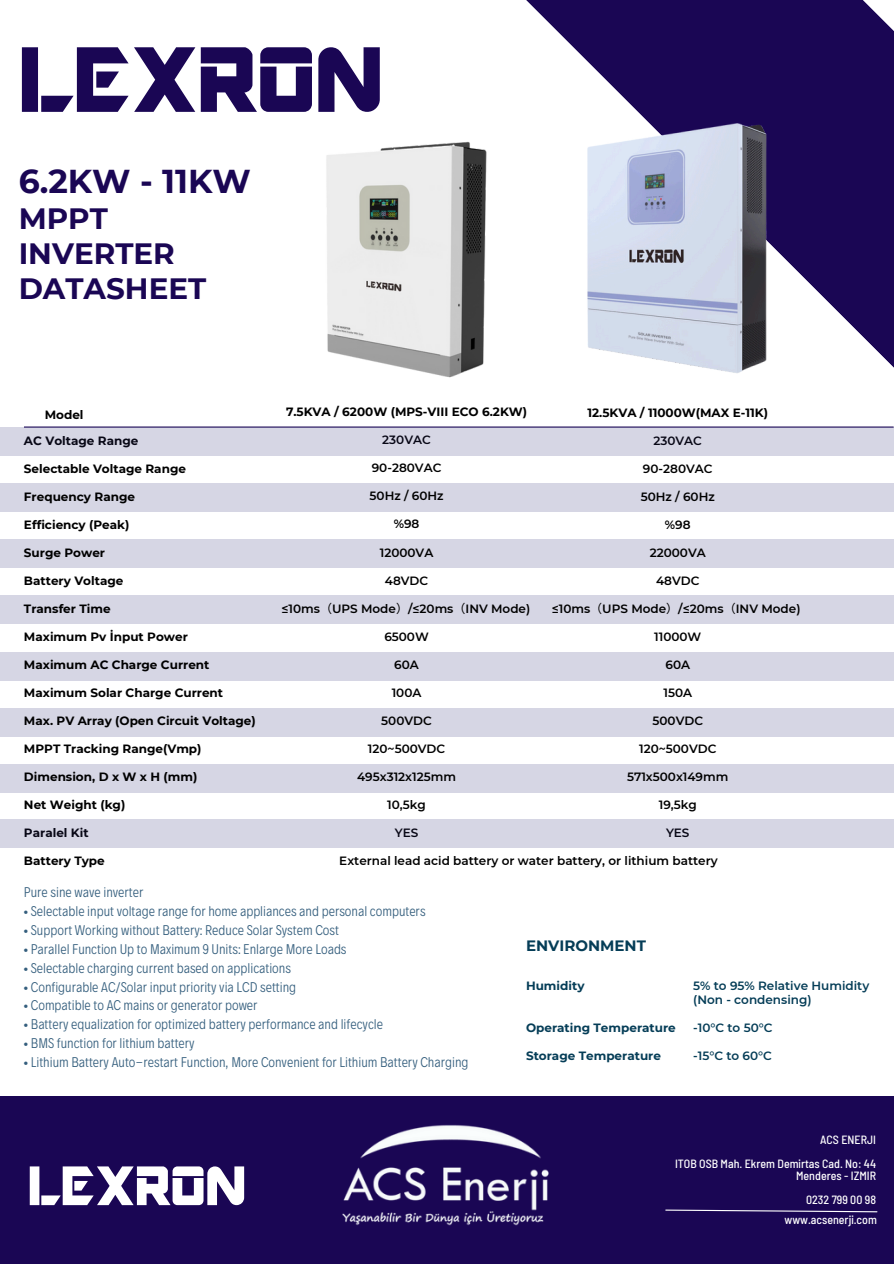
<style>
.page{position:relative;width:894px;height:1264px;background:#fff}
.page>*{position:absolute;margin:0;border:0;box-sizing:border-box;transform-origin:0 0}
.t1{font:102.45px "ARDESTINE";color:#1a0654}
.t2{font:61.35px "ARDESTINE";color:#fff}
.t3{font:700 33px "Montserrat";color:#1a0654}
.t4{font:700 29.4px/34.8px "Montserrat";color:#1a0654}
.t5{font:700 15px "Montserrat";color:#053d57}
.t6{font:300 14.25px "Decalotype";color:#345e7d}
.t7{font:700 12px "Montserrat";color:#000}
.t8{font:600 12px "Montserrat";color:#000}
.t9{font:500 semi-condensed 12px "Barlow";color:#fff}
.t10{font:600 12px "Montserrat";color:#053d57}
.t11{font:700 12px "Montserrat";color:#053d57}
.s1{font-family:"Noto Sans CJ Ksc";font-weight:400}
</style>
<div class="page">
<div style="left:0;top:483px;width:893px;height:28px;background:#d6d6e4"></div>
<svg style="left:344px;top:0;width:549px;height:681px"></svg>
<div style="left:0;top:1095px;width:893px;height:168px;background:#1a0654"></div>
<img style="left:342px;top:1125px;width:207px;height:101px">
<svg style="left:665px;top:1209px;width:212px;height:3px"></svg>
<div style="left:0;top:539px;width:893px;height:28px;background:#d6d6e4"></div>
<div style="left:0;top:596px;width:893px;height:28px;background:#d6d6e4"></div>
<div style="left:0;top:652px;width:893px;height:28px;background:#d6d6e4"></div>
<div style="left:0;top:708px;width:893px;height:28px;background:#d6d6e4"></div>
<div style="left:0;top:764px;width:893px;height:28px;background:#d6d6e4"></div>
<hr style="left:24px;top:426px;width:869px;height:1px;background:#1a0654">
<div style="left:0;top:427px;width:893px;height:28px;background:#d6d6e4"></div>
<div style="left:0;top:819px;width:893px;height:29px;background:#d6d6e4"></div>
<img style="left:577px;top:121px;width:204px;height:258px">
<img style="left:326px;top:134px;width:172px;height:248px">
<p class="t1" style="left:19px;top:21px;width:365px">LEXRON</p>
<p class="t3" style="left:19px;top:161px;width:233px">6.2KW - 11KW</p>
<p class="t4" style="left:19px;top:201px;width:91px">MPPT</p>
<p class="t4" style="left:19px;top:236px;width:189px">INVERTER<br>DATASHEET</p>
<p class="t7" style="left:45px;top:407px;width:40px">Model</p>
<h1 class="t7" style="left:24px;top:433px;width:116px">AC Voltage Range</h1>
<p class="t7" style="left:24px;top:461px;width:163px">Selectable Voltage Range</p>
<h3 class="t7" style="left:24px;top:489px;width:112px">Frequency Range</h3>
<p class="t7" style="left:24px;top:517px;width:107px">Efficiency (Peak)</p>
<h6 class="t7" style="left:24px;top:545px;width:83px">Surge Power</h6>
<h6 class="t7" style="left:24px;top:573px;width:101px">Battery Voltage</h6>
<h6 class="t7" style="left:24px;top:601px;width:88px">Transfer Time</h6>
<p class="t7" style="left:24px;top:629px;width:165px">Maximum Pv İnput Power</p>
<p class="t7" style="left:24px;top:657px;width:187px">Maximum AC Charge Current</p>
<h6 class="t7" style="left:24px;top:685px;width:201px">Maximum Solar Charge Current</h6>
<h6 class="t7" style="left:24px;top:713px;width:233px">Max. PV Array (Open Circuit Voltage)</h6>
<p class="t7" style="left:24px;top:741px;width:179px">MPPT Tracking Range(Vmp)</p>
<h6 class="t7" style="left:24px;top:769px;width:175px">Dimension, D x W x H (mm)</h6>
<h6 class="t7" style="left:24px;top:797px;width:103px">Net Weight (kg)</h6>
<h6 class="t7" style="left:24px;top:825px;width:66px">Paralel Kit</h6>
<h6 class="t7" style="left:24px;top:853px;width:82px">Battery Type</h6>
<h6 class="t7" style="left:286px;top:405px;width:242px">7.5KVA / 6200W (MPS-VIII ECO 6.2KW)</h6>
<p class="t8" style="left:382px;top:433px;width:50px">230VAC</p>
<p class="t8" style="left:371px;top:461px;width:71px">90-280VAC</p>
<h6 class="t8" style="left:369px;top:489px;width:75px">50Hz / 60Hz</h6>
<h6 class="t8" style="left:393px;top:517px;width:27px">%98</h6>
<h6 class="t8" style="left:379px;top:545px;width:55px">12000VA</h6>
<h6 class="t8" style="left:385px;top:573px;width:45px">48VDC</h6>
<p class="t8" style="left:281px;top:601px;width:250px">≤10ms<span class="s1">（</span>UPS Mode<span class="s1">）</span>/≤20ms<span class="s1">（</span>INV Mode)</p>
<p class="t8" style="left:384px;top:629px;width:46px">6500W</p>
<h6 class="t8" style="left:394px;top:657px;width:26px">60A</h6>
<h6 class="t8" style="left:391px;top:685px;width:31px">100A</h6>
<p class="t8" style="left:381px;top:713px;width:52px">500VDC</p>
<h6 class="t8" style="left:368px;top:741px;width:79px">120~500VDC</h6>
<h6 class="t8" style="left:357px;top:769px;width:100px">495x312x125mm</h6>
<h6 class="t8" style="left:387px;top:797px;width:40px">10,5kg</h6>
<h6 class="t8" style="left:394px;top:825px;width:25px">YES</h6>
<h6 class="t7" style="left:587px;top:405px;width:182px">12.5KVA / 11000W(MAX E-11K)</h6>
<p class="t8" style="left:653px;top:433px;width:50px">230VAC</p>
<p class="t8" style="left:642px;top:461px;width:71px">90-280VAC</p>
<h6 class="t8" style="left:640px;top:489px;width:75px">50Hz / 60Hz</h6>
<p class="t8" style="left:664px;top:517px;width:27px">%98</p>
<p class="t8" style="left:649px;top:545px;width:57px">22000VA</p>
<p class="t8" style="left:656px;top:573px;width:45px">48VDC</p>
<p class="t8" style="left:551px;top:601px;width:250px">≤10ms<span class="s1">（</span>UPS Mode<span class="s1">）</span>/≤20ms<span class="s1">（</span>INV Mode)</p>
<p class="t8" style="left:654px;top:629px;width:49px">11000W</p>
<p class="t8" style="left:665px;top:657px;width:26px">60A</p>
<p class="t8" style="left:663px;top:685px;width:30px">150A</p>
<p class="t8" style="left:652px;top:713px;width:52px">500VDC</p>
<p class="t8" style="left:639px;top:741px;width:79px">120~500VDC</p>
<p class="t8" style="left:627px;top:769px;width:103px">571x500x149mm</p>
<p class="t8" style="left:658px;top:797px;width:39px">19,5kg</p>
<p class="t8" style="left:665px;top:825px;width:25px">YES</p>
<h2 class="t8" style="left:339px;top:853px;width:380px">External lead acid battery or water battery, or lithium battery</h2>
<p class="t6" style="left:24px;top:882px;width:121px">Pure sine wave inverter</p>
<p class="t6" style="left:24px;top:901px;width:403px">• Selectable input voltage range for home appliances and personal computers</p>
<p class="t6" style="left:24px;top:920px;width:316px">• Support Working without Battery: Reduce Solar System Cost</p>
<p class="t6" style="left:24px;top:939px;width:324px">• Parallel Function Up to Maximum 9 Units: Enlarge More Loads</p>
<p class="t6" style="left:24px;top:958px;width:268px">• Selectable charging current based on applications</p>
<p class="t6" style="left:24px;top:977px;width:273px">• Configurable AC/Solar input priority via LCD setting</p>
<p class="t6" style="left:24px;top:996px;width:235px">• Compatible to AC mains or generator power</p>
<p class="t6" style="left:24px;top:1015px;width:360px">• Battery equalization for optimized battery performance and lifecycle</p>
<p class="t6" style="left:24px;top:1033px;width:172px">• BMS function for lithium battery</p>
<p class="t6" style="left:24px;top:1052px;width:446px">• Lithium Battery Auto-restart Function, More Convenient for Lithium Battery Charging</p>
<p class="t2" style="left:28px;top:1150px;width:220px">LEXRON</p>
<h4 class="t5" style="left:526px;top:936px;width:121px">ENVIRONMENT</h4>
<p class="t11" style="left:526px;top:978px;width:60px">Humidity</p>
<p class="t11" style="left:526px;top:1020px;width:151px">Operating Temperature</p>
<p class="t11" style="left:526px;top:1048px;width:136px">Storage Temperature</p>
<p class="t10" style="left:693px;top:978px;width:177px">5% to 95% Relative Humidity</p>
<p class="t10" style="left:693px;top:992px;width:120px">(Non - condensing)</p>
<p class="t10" style="left:693px;top:1020px;width:81px">-10°C to 50°C</p>
<p class="t10" style="left:693px;top:1048px;width:80px">-15°C to 60°C</p>
<p class="t9" style="left:820px;top:1132px;width:57px">ACS ENERJI</p>
<p class="t9" style="left:674px;top:1156px;width:202px">ITOB OSB Mah. Ekrem Demirtas Cad. No: 44</p>
<p class="t9" style="left:796px;top:1167px;width:81px">Menderes - IZMIR</p>
<p class="t9" style="left:805px;top:1191px;width:71px">0232 799 00 98</p>
<h5 class="t9" style="left:784px;top:1211px;width:94px">www.acsenerji.com</h5>
</div>
